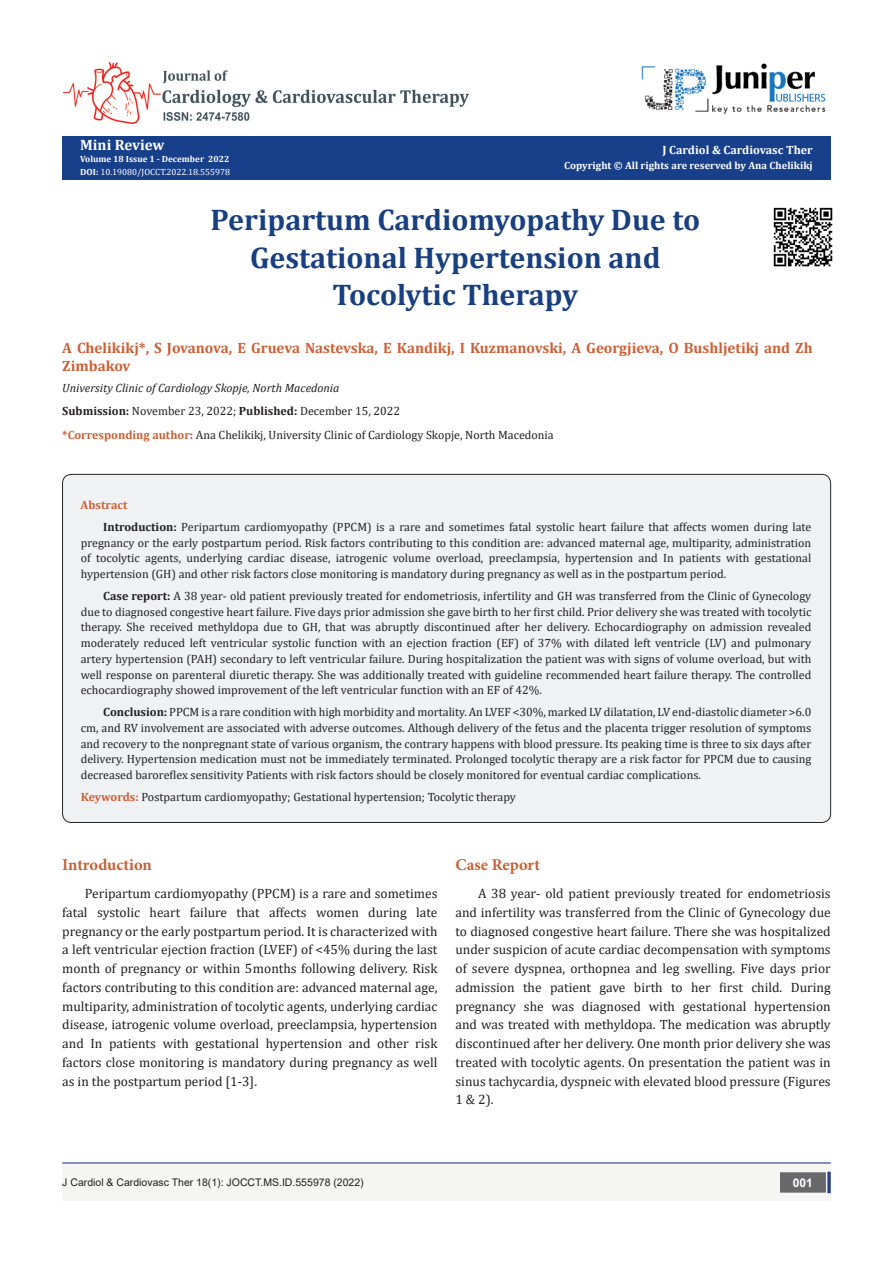
<style>
.page{position:relative;width:893px;height:1263px;background:#fff}
.page>*{position:absolute;margin:0;border:0;box-sizing:border-box;transform-origin:0 0}
.t1{font:700 30px/37.5px "Cambria";color:#183f7f;text-align:center}
.t2{font:700 16.5px "Minion Pro";color:#ca5f37}
.t3{font:700 15px/18px "Cambria";color:#cd5f37}
.t4{font:700 15px "Cambria";color:#fff}
.t5{font:13.5px/18.8px "Cambria";color:#231f20;text-align:justify}
.t6{font:12px/15.8px "Cambria";color:#231f20;text-align:justify}
.t7{font:italic 12px "Cambria";color:#231f20}
.t8{font:700 12px "Cambria";color:#fff}
.t9{font:700 12px "Cambria";letter-spacing:.005em;color:#ca5f37}
.t10{font:700 12px "Arial";color:#fff}
.t11{font:10.5px "Arial";color:#231f20}
.t12{font:700 10.5px "Cambria";color:#fff}
.t13{font:9px "Cambria";color:#fff}
.t14{font:700 9px "Cambria";color:#fffefc}
.s1{font-weight:700}
.s2{font-weight:700;color:#cd5f37}
.s3{font-weight:700;color:#cd375f}
.s4{font-weight:700;color:#ca5f37}
</style>
<div class="page">
<div style="left:62px;top:136px;width:769px;height:44px;background:#183f89"></div>
<img style="left:641px;top:63px;width:185px;height:51px">
<div style="left:62px;top:1163px;width:769px;height:38px;background:#f5f5f4"></div>
<div style="left:781px;top:1173px;width:44px;height:19px;background:#68676a"></div>
<div style="left:780px;top:1172px;width:46px;height:20px;border:2px solid #68676a"></div>
<svg style="left:827px;top:1172px;width:4px;height:21px"></svg>
<img style="left:63px;top:63px;width:406px;height:60px">
<hr style="left:62px;top:1162px;width:769px;height:1px;background:#253f8e">
<img style="left:773px;top:207px;width:60px;height:60px">
<div style="left:63px;top:474px;width:768px;height:348px;background:#f0f1f2;border-radius:9px"></div>
<p class="t4" style="left:80px;top:134px;width:86px">Mini Review</p>
<p class="t14" style="left:80px;top:153px;width:151px">Volume 18 Issue 1 - December 2022</p>
<p class="t13" style="left:80px;top:166px;width:151px"><span class="s1">DOI:</span> 10.19080/JOCCT.2022.18.555978</p>
<p class="t8" style="left:663px;top:141px;width:152px">J Cardiol &amp; Cardiovasc Ther</p>
<p class="t12" style="left:564px;top:158px;width:250px">Copyright © All rights are reserved by Ana Chelikikj</p>
<p class="t1" style="left:211px;top:200px;width:491px">Peripartum Cardiomyopathy Due to<br>Gestational Hypertension and<br>Tocolytic Therapy</p>
<p class="t3" style="left:62px;top:339px;width:752px">A Chelikikj*, S Jovanova, E Grueva Nastevska, E Kandikj, I Kuzmanovski, A Georgjieva, O Bushljetikj and Zh<br>Zimbakov</p>
<p class="t7" style="left:62px;top:379px;width:279px">University Clinic of Cardiology Skopje, North Macedonia</p>
<p class="t6" style="left:62px;top:403px;width:339px"><span class="s1">Submission:</span> November 23, 2022; <span class="s1">Published:</span> December 15, 2022</p>
<p class="t6" style="left:62px;top:427px;width:493px"><span class="s2">*Corresponding author</span><span class="s3">:</span> Ana Chelikikj, University Clinic of Cardiology Skopje, North Macedonia</p>
<p class="t9" style="left:81px;top:497px;width:48px">Abstract</p>
<p class="t6" style="left:81px;top:519px;width:732px;text-indent:22px"><span class="s1">Introduction:</span> Peripartum cardiomyopathy (PPCM) is a rare and sometimes fatal systolic heart failure that affects women during late pregnancy or the early postpartum period. Risk factors contributing to this condition are: advanced maternal age, multiparity, administration of tocolytic agents, underlying cardiac disease, iatrogenic volume overload, preeclampsia, hypertension and In patients with gestational hypertension (GH) and other risk factors close monitoring is mandatory during pregnancy as well as in the postpartum period.</p>
<p class="t6" style="left:81px;top:588px;width:732px;text-indent:22px"><span class="s1">Case report:</span> A 38 year- old patient previously treated for endometriosis, infertility and GH was transferred from the Clinic of Gynecology due to diagnosed congestive heart failure. Five days prior admission she gave birth to her first child. Prior delivery she was treated with tocolytic therapy. She received methyldopa due to GH, that was abruptly discontinued after her delivery. Echocardiography on admission revealed moderately reduced left ventricular systolic function with an ejection fraction (EF) of 37% with dilated left ventricle (LV) and pulmonary artery hypertension (PAH) secondary to left ventricular failure. During hospitalization the patient was with signs of volume overload, but with well response on parenteral diuretic therapy. She was additionally treated with guideline recommended heart failure therapy. The controlled echocardiography showed improvement of the left ventricular function with an EF of 42%.</p>
<p class="t6" style="left:81px;top:704px;width:732px;text-indent:22px"><span class="s1">Conclusion:</span> PPCM is a rare condition with high morbidity and mortality. An LVEF &lt;30%, marked LV dilatation, LV end-diastolic diameter &gt;6.0 cm, and RV involvement are associated with adverse outcomes. Although delivery of the fetus and the placenta trigger resolution of symptoms and recovery to the nonpregnant state of various organism, the contrary happens with blood pressure. Its peaking time is three to six days after delivery. Hypertension medication must not be immediately terminated. Prolonged tocolytic therapy are a risk factor for PPCM due to causing decreased baroreflex sensitivity Patients with risk factors should be closely monitored for eventual cardiac complications.</p>
<p class="t6" style="left:81px;top:789px;width:437px"><span class="s4">Keywords:</span> Postpartum cardiomyopathy; Gestational hypertension; Tocolytic therapy</p>
<p class="t2" style="left:62px;top:853px;width:91px">Introduction</p>
<p class="t5" style="left:62px;top:884px;width:377px;text-indent:22px">Peripartum cardiomyopathy (PPCM) is a rare and sometimes fatal systolic heart failure that affects women during late pregnancy or the early postpartum period. It is characterized with a left ventricular ejection fraction (LVEF) of &lt;45% during the last month of pregnancy or within 5 months following delivery. Risk factors contributing to this condition are: advanced maternal age, multiparity, administration of tocolytic agents, underlying cardiac disease, iatrogenic volume overload, preeclampsia, hypertension and In patients with gestational hypertension and other risk factors close monitoring is mandatory during pregnancy as well as in the postpartum period [1-3].</p>
<p class="t2" style="left:455px;top:853px;width:86px">Case Report</p>
<p class="t5" style="left:455px;top:884px;width:377px;text-indent:22px">A 38 year- old patient previously treated for endometriosis and infertility was transferred from the Clinic of Gynecology due to diagnosed congestive heart failure. There she was hospitalized under suspicion of acute cardiac decompensation with symptoms of severe dyspnea, orthopnea and leg swelling. Five days prior admission the patient gave birth to her first child. During pregnancy she was diagnosed with gestational hypertension and was treated with methyldopa. The medication was abruptly discontinued after her delivery. One month prior delivery she was treated with tocolytic agents. On presentation the patient was in sinus tachycardia, dyspneic with elevated blood pressure (Figures 1 &amp; 2).</p>
<p class="t11" style="left:62px;top:1175px;width:303px">J Cardiol &amp; Cardiovasc Ther 18(1): JOCCT.MS.ID.555978 (2022)</p>
<p class="t10" style="left:793px;top:1174px;width:22px">001</p>
</div>
